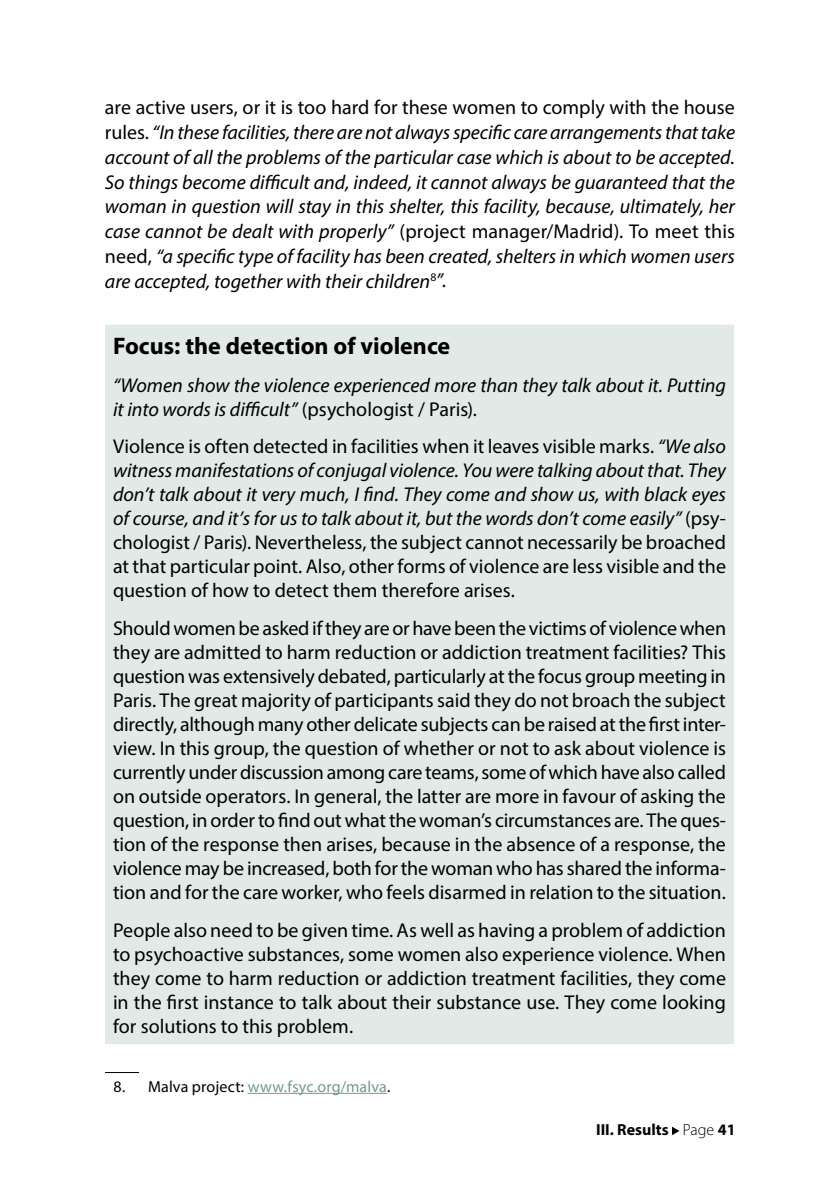
<style>
.page{position:relative;width:840px;height:1191px;background:#fff}
.page>*{position:absolute;margin:0;border:0;box-sizing:border-box;transform-origin:0 0}
.t1{font:700 24px "Myriad Pro";color:#000}
.t2{font:20px/24px "Myriad Pro";color:#000;text-align:justify}
.t3{font:italic 20px/24.8px "Myriad Pro";color:#000;text-align:justify}
.t4{font:16px "Myriad Pro";letter-spacing:.01em;color:#709c8c}
.t5{font:700 16px "Myriad Pro";color:#000}
.s1{font-style:normal}
.s2{font-style:italic}
.s3{color:#000}
.s4{font-weight:300}
</style>
<div class="page">
<svg style="left:672px;top:1126px;width:7px;height:9px"></svg>
<div style="left:105px;top:324px;width:628px;height:720px;background:#e2eae7"></div>
<hr style="left:105px;top:1072px;width:34px;height:1px;background:#000">
<hr style="left:247px;top:1093px;width:140px;height:1px;background:#709c8c">
<p class="t3" style="left:105px;top:97px;width:631px"><span class="s1">are active users, or it is too hard for these women to comply with the house rules.</span> “In these facilities, there are not always specific care arrangements that take account of all the problems of the particular case which is about to be accepted.<br>So things become difficult and, indeed, it cannot always be guaranteed that the woman in question will stay in this shelter, this facility, because, ultimately, her case cannot be dealt with properly” <span class="s1">(project manager/Madrid). To meet this need,</span> “a specific type of facility has been created, shelters in which women users are accepted, together with their children<sup>8</sup>”.</p>
<p class="t1" style="left:113px;top:337px;width:338px">Focus: the detection of violence</p>
<p class="t3" style="left:113px;top:374px;width:614px;line-height:24px">“Women show the violence experienced more than they talk about it. Putting it into words is difficult” <span class="s1">(psychologist / Paris).</span></p>
<p class="t2" style="left:113px;top:436px;width:614px">Violence is often detected in facilities when it leaves visible marks. <span class="s2">“We also witness manifestations of conjugal violence. You were talking about that. They don’t talk about it very much, I find. They come and show us, with black eyes of course, and it’s for us to talk about it, but the words don’t come easily”</span> (psy&shy;chologist / Paris). Nevertheless, the subject cannot necessarily be broached at that particular point. Also, other forms of violence are less visible and the question of how to detect them therefore arises.</p>
<p class="t2" style="left:113px;top:618px;width:614px">Should women be asked if they are or have been the victims of violence when they are admitted to harm reduction or addiction treatment facilities? This question was extensively debated, particularly at the focus group meeting in Paris. The great majority of participants said they do not broach the subject directly, although many other delicate subjects can be raised at the first inter&shy;view. In this group, the question of whether or not to ask about violence is currently under discussion among care teams, some of which have also called on outside operators. In general, the latter are more in favour of asking the question, in order to find out what the woman’s circumstances are. The ques&shy;tion of the response then arises, because in the absence of a response, the violence may be increased, both for the woman who has shared the informa&shy;tion and for the care worker, who feels disarmed in relation to the situation.</p>
<p class="t2" style="left:113px;top:919px;width:614px">People also need to be given time. As well as having a problem of addiction to psychoactive substances, some women also experience violence. When they come to harm reduction or addiction treatment facilities, they come in the first instance to talk about their substance use. They come looking for solutions to this problem.</p>
<p class="t4" style="left:113px;top:1080px;width:278px"><span class="s3">8. Malva project:</span> www.fsyc.org/malva<span class="s3">.</span></p>
<p class="t5" style="left:595px;top:1123px;width:141px">III. Results <span class="s4">Page</span> 41</p>
</div>
